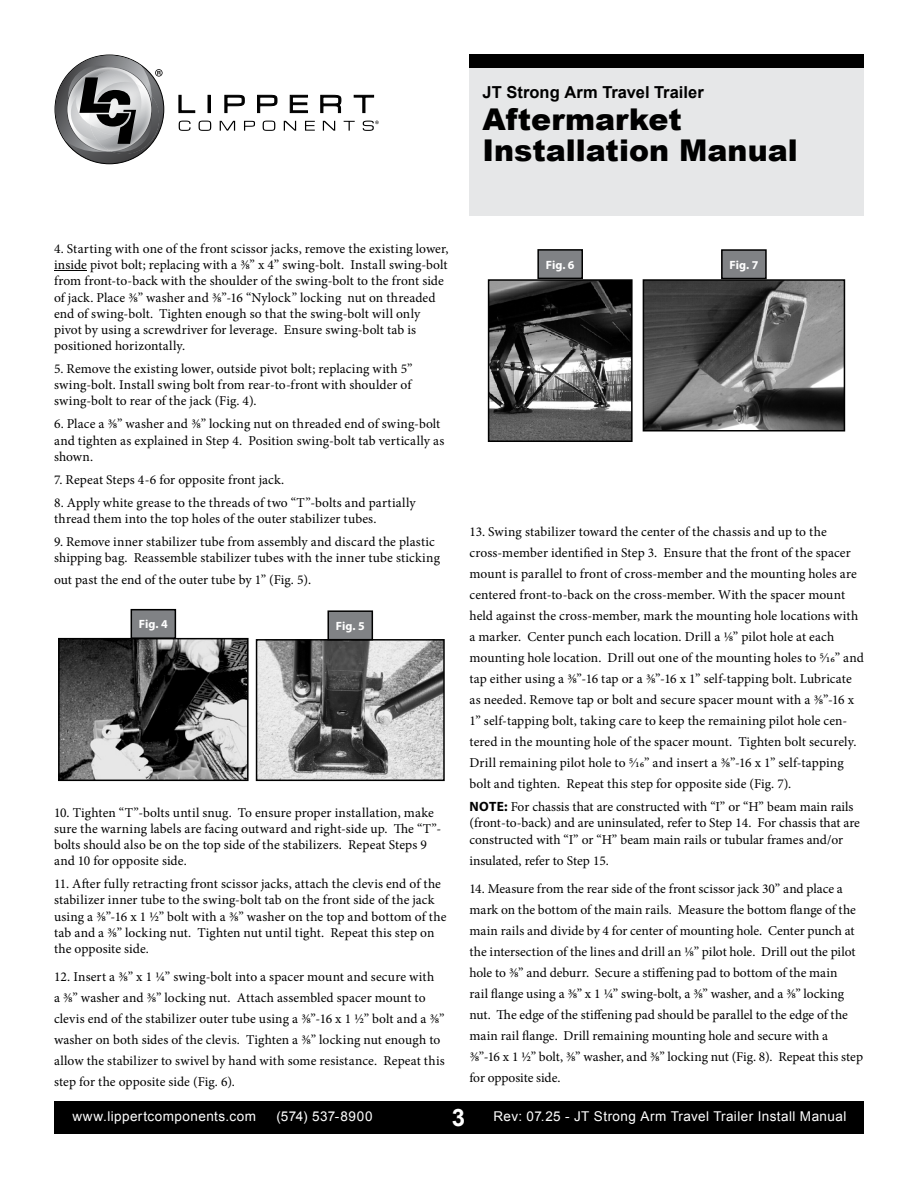
<style>
.page{position:relative;width:918px;height:1188px;background:#fff}
.page>*{position:absolute;margin:0;border:0;box-sizing:border-box;transform-origin:0 0}
.t1{font:900 30px/31.5px "Arial";color:#000}
.t2{font:700 16.5px "Arial";letter-spacing:.005em;color:#000}
.t3{font:13.5px/21px "Minion Pro";letter-spacing:.005em;color:#000}
.t4{font:13.5px "Arial";letter-spacing:.035em;color:#fff}
.t5{font:700 12px "Myriad Pro";color:#fff}
.s1{font-family:"Myriad Pro";font-weight:700}
.s2{font-weight:700;font-size:24px}
</style>
<div class="page">
<div style="left:469px;top:54px;width:395px;height:162px;background:#e6e7e8"></div>
<svg style="left:179px;top:95px;width:16px;height:18px"></svg>
<svg style="left:208px;top:95px;width:2px;height:18px"></svg>
<svg style="left:225px;top:95px;width:20px;height:18px"></svg>
<svg style="left:257px;top:95px;width:20px;height:18px"></svg>
<svg style="left:290px;top:95px;width:18px;height:18px"></svg>
<svg style="left:320px;top:95px;width:21px;height:18px"></svg>
<svg style="left:354px;top:95px;width:20px;height:18px"></svg>
<svg style="left:179px;top:121px;width:12px;height:10px"></svg>
<svg style="left:199px;top:121px;width:12px;height:10px"></svg>
<svg style="left:220px;top:121px;width:15px;height:10px"></svg>
<svg style="left:244px;top:121px;width:11px;height:10px"></svg>
<svg style="left:263px;top:121px;width:12px;height:10px"></svg>
<svg style="left:284px;top:121px;width:12px;height:10px"></svg>
<svg style="left:305px;top:121px;width:10px;height:10px"></svg>
<svg style="left:323px;top:121px;width:12px;height:10px"></svg>
<svg style="left:344px;top:121px;width:11px;height:10px"></svg>
<svg style="left:55px;top:55px;width:109px;height:109px"></svg>
<svg style="left:55px;top:55px;width:108px;height:99px"></svg>
<svg style="left:363px;top:121px;width:16px;height:10px"></svg>
<div style="left:469px;top:54px;width:395px;height:14px;background:#000"></div>
<div style="left:54px;top:1102px;width:810px;height:32px;background:#000"></div>
<img style="left:61px;top:641px;width:185px;height:137px">
<div style="left:58px;top:638px;width:191px;height:143px;border:2px solid #000"></div>
<div style="left:131px;top:610px;width:44px;height:28px;background:#808285"></div>
<div style="left:131px;top:609px;width:45px;height:30px;border:2px solid #000"></div>
<img style="left:259px;top:642px;width:183px;height:136px">
<div style="left:256px;top:639px;width:189px;height:142px;border:2px solid #000"></div>
<div style="left:328px;top:611px;width:44px;height:29px;background:#808285"></div>
<div style="left:327px;top:610px;width:46px;height:30px;border:2px solid #000"></div>
<hr style="left:54px;top:270px;width:33px;height:1px;background:#000">
<img style="left:491px;top:282px;width:139px;height:157px">
<div style="left:488px;top:279px;width:145px;height:163px;border:2px solid #000"></div>
<div style="left:538px;top:250px;width:44px;height:28px;background:#808285"></div>
<div style="left:537px;top:249px;width:46px;height:30px;border:2px solid #000"></div>
<img style="left:646px;top:282px;width:196px;height:147px">
<div style="left:643px;top:279px;width:202px;height:153px;border:2px solid #000"></div>
<div style="left:722px;top:250px;width:44px;height:29px;background:#808285"></div>
<div style="left:721px;top:249px;width:46px;height:30px;border:2px solid #000"></div>
<p class="t2" style="left:483px;top:82px;width:223px">JT Strong Arm Travel Trailer</p>
<h1 class="t1" style="left:483px;top:103px;width:317px">Aftermarket<br>Installation Manual</h1>
<p class="t3" style="left:54px;top:241px;width:396px;line-height:16.2px">4. Starting with one of the front scissor jacks, remove the existing lower, inside pivot bolt; replacing with a 3/8” x 4” swing-bolt. Install swing-bolt from front-to-back with the shoulder of the swing-bolt to the front side of jack. Place 3/8” washer and 3/8”-16 “Nylock” locking nut on threaded end of swing-bolt. Tighten enough so that the swing-bolt will only pivot by using a screwdriver for leverage. Ensure swing-bolt tab is positioned horizontally.</p>
<p class="t3" style="left:54px;top:361px;width:360px;line-height:16.2px;text-align:justify">5. Remove the existing lower, outside pivot bolt; replacing with 5” swing-bolt. Install swing bolt from rear-to-front with shoulder of swing-bolt to rear of the jack (Fig. 4).</p>
<p class="t3" style="left:54px;top:416px;width:392px;line-height:16.2px">6. Place a 3/8” washer and 3/8” locking nut on threaded end of swing-bolt and tighten as explained in Step 4. Position swing-bolt tab vertically as shown.</p>
<p class="t3" style="left:54px;top:469px;width:232px">7. Repeat Steps 4-6 for opposite front jack.</p>
<p class="t3" style="left:54px;top:494px;width:363px;line-height:16.2px">8. Apply white grease to the threads of two “T”-bolts and partially thread them into the top holes of the outer stabilizer tubes.</p>
<p class="t3" style="left:54px;top:534px;width:388px;line-height:16.2px">9. Remove inner stabilizer tube from assembly and discard the plastic shipping bag. Reassemble stabilizer tubes with the inner tube sticking</p>
<p class="t3" style="left:54px;top:569px;width:259px">out past the end of the outer tube by 1” (Fig. 5).</p>
<p class="t5" style="left:139px;top:617px;width:30px">Fig. 4</p>
<p class="t5" style="left:336px;top:618px;width:30px">Fig. 5</p>
<p class="t3" style="left:54px;top:804px;width:389px;line-height:16.2px">10. Tighten “T”-bolts until snug. To ensure proper installation, make sure the warning labels are facing outward and right-side up. The “T”- bolts should also be on the top side of the stabilizers. Repeat Steps 9 and 10 for opposite side.</p>
<p class="t3" style="left:54px;top:876px;width:394px;line-height:16.2px">11. After fully retracting front scissor jacks, attach the clevis end of the stabilizer inner tube to the swing-bolt tab on the front side of the jack using a 3/8”-16 x 1 ½” bolt with a 3/8” washer on the top and bottom of the tab and a 3/8” locking nut. Tighten nut until tight. Repeat this step on the opposite side.</p>
<p class="t3" style="left:54px;top:966px;width:392px">12. Insert a 3/8” x 1 1/4” swing-bolt into a spacer mount and secure with<br>a 3/8” washer and 3/8” locking nut. Attach assembled spacer mount to clevis end of the stabilizer outer tube using a 3/8”-16 x 1 ½” bolt and a 3/8” washer on both sides of the clevis. Tighten a 3/8” locking nut enough to allow the stabilizer to swivel by hand with some resistance. Repeat this step for the opposite side (Fig. 6).</p>
<p class="t5" style="left:546px;top:257px;width:30px">Fig. 6</p>
<p class="t5" style="left:730px;top:257px;width:30px">Fig. 7</p>
<p class="t3" style="left:470px;top:521px;width:396px">13. Swing stabilizer toward the center of the chassis and up to the cross-member identified in Step 3. Ensure that the front of the spacer mount is parallel to front of cross-member and the mounting holes are centered front-to-back on the cross-member. With the spacer mount held against the cross-member, mark the mounting hole locations with a marker. Center punch each location. Drill a 1/8” pilot hole at each mounting hole location. Drill out one of the mounting holes to 5/16” and tap either using a 3/8”-16 tap or a 3/8”-16 x 1” self-tapping bolt. Lubricate as needed. Remove tap or bolt and secure spacer mount with a 3/8”-16 x 1” self-tapping bolt, taking care to keep the remaining pilot hole cen&shy;tered in the mounting hole of the spacer mount. Tighten bolt securely.<br>Drill remaining pilot hole to 5/16” and insert a 3/8”-16 x 1” self-tapping bolt and tighten. Repeat this step for opposite side (Fig. 7).</p>
<p class="t3" style="left:470px;top:798px;width:392px;line-height:16.4px"><span class="s1">NOTE:</span> For chassis that are constructed with “I” or “H” beam main rails (front-to-back) and are uninsulated, refer to Step 14. For chassis that are constructed with “I” or “H” beam main rails or tubular frames and/or</p>
<p class="t3" style="left:470px;top:850px;width:141px">insulated, refer to Step 15.</p>
<p class="t3" style="left:470px;top:878px;width:395px">14. Measure from the rear side of the front scissor jack 30” and place a mark on the bottom of the main rails. Measure the bottom flange of the main rails and divide by 4 for center of mounting hole. Center punch at the intersection of the lines and drill an 1/8” pilot hole. Drill out the pilot hole to 3/8” and deburr. Secure a stiffening pad to bottom of the main<br>rail flange using a 3/8” x 1 ¼” swing-bolt, a 3/8” washer, and a 3/8” locking nut. The edge of the stiffening pad should be parallel to the edge of the main rail flange. Drill remaining mounting hole and secure with a<br>3/8”-16 x 1 ½” bolt, 3/8” washer, and 3/8” locking nut (Fig. 8). Repeat this step for opposite side.</p>
<p class="t4" style="left:72px;top:1108px;width:185px">www.lippertcomponents.com</p>
<p class="t4" style="left:276px;top:1108px;width:98px">(574) 537-8900</p>
<p class="t4" style="left:452px;top:1108px;width:396px"><span class="s2">3</span> Rev: 07.25 - JT Strong Arm Travel Trailer Install Manual</p>
</div>
